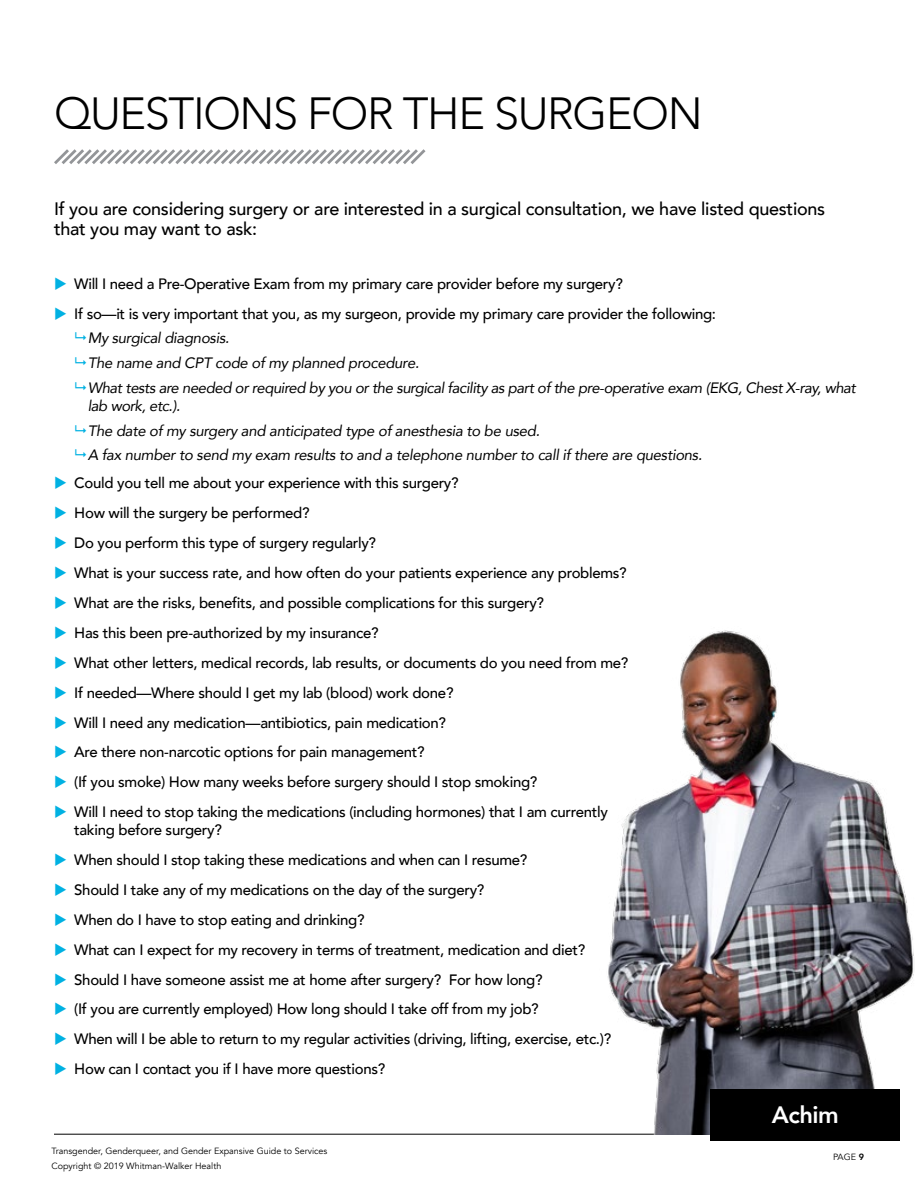
<style>
.page{position:relative;width:918px;height:1188px;background:#fff}
.page>*{position:absolute;margin:0;border:0;box-sizing:border-box;transform-origin:0 0}
.t1{font:300 45px "Avenir";letter-spacing:-.03em;color:#000}
.t2{font:800 23.7px "Avenir";letter-spacing:-.02em;color:#fff}
.t3{font:500 18px/19.5px "Avenir";letter-spacing:-.015em;color:#000}
.t4{font:500 15px/29.8px "Avenir";letter-spacing:-.02em;color:#000}
.t5{font:italic 15px/24.8px "Avenir";letter-spacing:-.02em;color:#000}
.t6{font:9px "Avenir";color:#000}
.s1{font-weight:800}
</style>
<div class="page">
<svg style="left:54px;top:149px;width:372px;height:15px"></svg>
<hr style="left:54px;top:1134px;width:810px;height:1px;background:#000">
<img style="left:599px;top:630px;width:315px;height:504px">
<div style="left:711px;top:1089px;width:189px;height:51px;background:#000"></div>
<h1 class="t1" style="left:54px;top:87px;width:650px">QUESTIONS FOR THE SURGEON</h1>
<p class="t3" style="left:54px;top:198px;width:773px">If you are considering surgery or are interested in a surgical consultation, we have listed questions that you may want to ask:</p>
<p class="t4" style="left:74px;top:268px;width:643px">Will I need a Pre-Operative Exam from my primary care provider before my surgery?<br>If so—it is very important that you, as my surgeon, provide my primary care provider the following:</p>
<p class="t5" style="left:88px;top:326px;width:770px">My surgical diagnosis.<br>The name and CPT code of my planned procedure.<br>What tests are needed or required by you or the surgical facility as part of the pre-operative exam (EKG, Chest X-ray, what</p>
<p class="t5" style="left:88px;top:393px;width:616px">lab work, etc.).<br>The date of my surgery and anticipated type of anesthesia to be used.<br>A fax number to send my exam results to and a telephone number to call if there are questions.</p>
<p class="t4" style="left:74px;top:468px;width:556px">Could you tell me about your experience with this surgery?<br>How will the surgery be performed?<br>Do you perform this type of surgery regularly?<br>What is your success rate, and how often do your patients experience any problems?<br>What are the risks, benefits, and possible complications for this surgery?<br>Has this been pre-authorized by my insurance?<br>What other letters, medical records, lab results, or documents do you need from me?<br>If needed—Where should I get my lab (blood) work done?<br>Will I need any medication—antibiotics, pain medication?<br>Are there non-narcotic options for pain management?<br>(If you smoke) How many weeks before surgery should I stop smoking?<br>Will I need to stop taking the medications (including hormones) that I am currently</p>
<p class="t4" style="left:74px;top:814px;width:538px">taking before surgery?<br>When should I stop taking these medications and when can I resume?<br>Should I take any of my medications on the day of the surgery?<br>When do I have to stop eating and drinking?<br>What can I expect for my recovery in terms of treatment, medication and diet?<br>Should I have someone assist me at home after surgery? For how long?<br>(If you are currently employed) How long should I take off from my job?<br>When will I be able to return to my regular activities (driving, lifting, exercise, etc.)?<br>How can I contact you if I have more questions?</p>
<p class="t6" style="left:51px;top:1146px;width:278px">Transgender, Genderqueer, and Gender Expansive Guide to Services</p>
<p class="t6" style="left:51px;top:1160px;width:172px">Copyright © 2019 Whitman-Walker Health</p>
<h2 class="t2" style="left:772px;top:1096px;width:69px">Achim</h2>
<p class="t6" style="left:833px;top:1152px;width:32px">PAGE <span class="s1">9</span></p>
</div>
